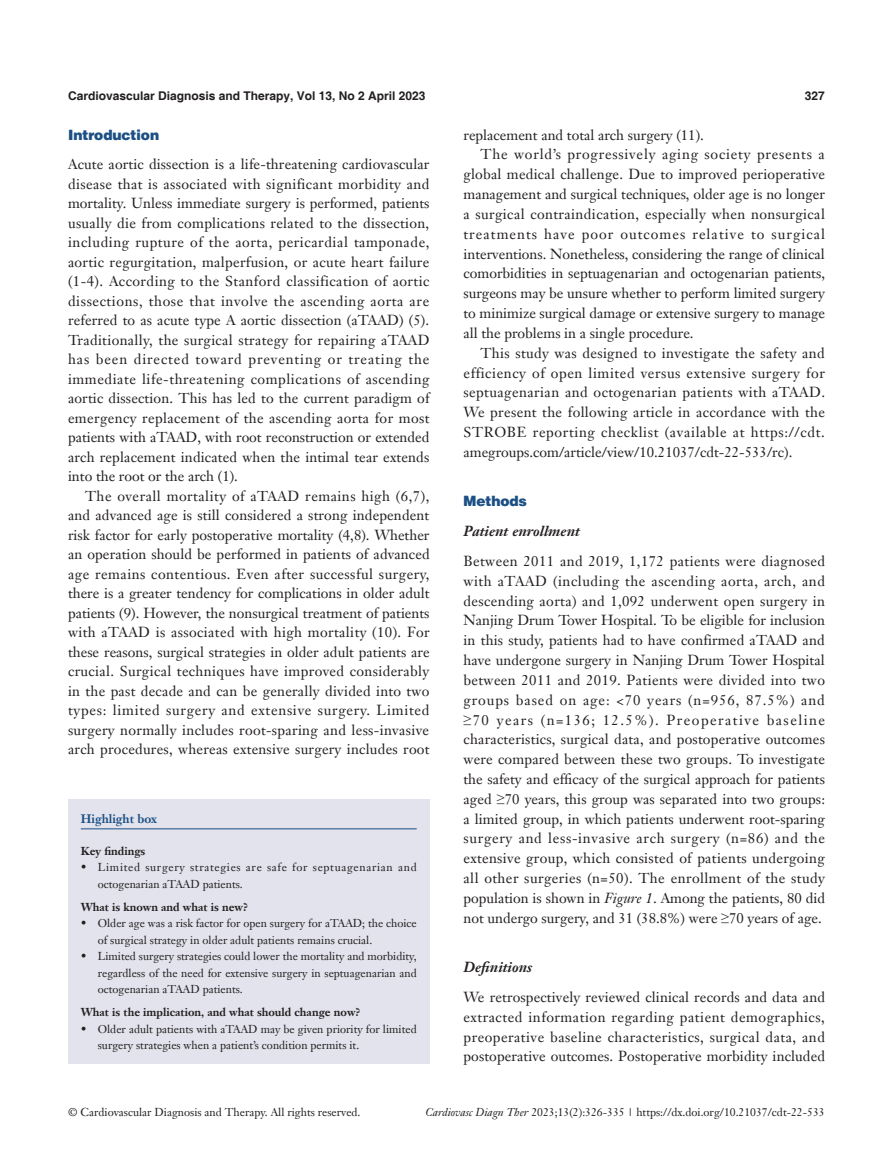
<style>
.page{position:relative;width:893px;height:1170px;background:#fff}
.page>*{position:absolute;margin:0;border:0;box-sizing:border-box;transform-origin:0 0}
.t1{font:14.25px/19.5px "Janson Text LT";letter-spacing:.01em;color:#231f20;text-align:justify}
.t2{font:14.25px "Janson Text LT";letter-spacing:.04em;color:#231f20}
.t3{font:14.25px "Janson Text LT";letter-spacing:.045em;color:#231f20}
.t4{font:14.25px "Janson Text LT";letter-spacing:.03em;color:#231f20}
.t5{font:14.25px "Janson Text LT";letter-spacing:.055em;color:#231f20}
.t6{font:14.25px "Janson Text LT";letter-spacing:.075em;color:#231f20}
.t7{font:italic 700 14.25px "Janson Text LT";color:#231f20}
.t8{font:900 14.25px "Helvetica";color:#1c5085}
.t9{font:700 12px "Helvetica";color:#231f20}
.t10{font:700 12px "Janson Text LT";color:#1c5085}
.t11{font:11.25px/16.5px "Janson Text LT";color:#231f20}
.t12{font:700 11.25px "Janson Text LT";color:#231f20}
.t13{font:11.25px/16.5px "Janson Text LT";letter-spacing:.06em;color:#231f20}
.s1{font-family:"Times New Roman"}
.s2{font-style:italic}
</style>
<div class="page">
<div style="left:68px;top:799px;width:361px;height:264px;background:#e2e3ec"></div>
<hr style="left:81px;top:828px;width:336px;height:1px;background:#1c5085">
<p class="t9" style="left:68px;top:88px;width:359px">Cardiovascular Diagnosis and Therapy, Vol 13, No 2 April 2023</p>
<p class="t9" style="left:805px;top:88px;width:22px">327</p>
<p class="t8" style="left:68px;top:126px;width:93px">Introduction</p>
<p class="t1" style="left:68px;top:154px;width:363px">Acute aortic dissection is a life-threatening cardiovascular disease that is associated with significant morbidity and mortality. Unless immediate surgery is performed, patients usually die from complications related to the dissection, including rupture of the aorta, pericardial tamponade, aortic regurgitation, malperfusion, or acute heart failure (1-4). According to the Stanford classification of aortic dissections, those that involve the ascending aorta are referred to as acute type A aortic dissection (aTAAD) (5).<br>Traditionally, the surgical strategy for repairing aTAAD has been directed toward preventing or treating the immediate life-threatening complications of ascending aortic dissection. This has led to the current paradigm of emergency replacement of the ascending aorta for most patients with aTAAD, with root reconstruction or extended arch replacement indicated when the intimal tear extends into the root or the arch (1).</p>
<p class="t1" style="left:68px;top:486px;width:363px;text-indent:17px">The overall mortality of aTAAD remains high (6,7), and advanced age is still considered a strong independent risk factor for early postoperative mortality (4,8). Whether an operation should be performed in patients of advanced age remains contentious. Even after successful surgery, there is a greater tendency for complications in older adult patients (9). However, the nonsurgical treatment of patients with aTAAD is associated with high mortality (10). For these reasons, surgical strategies in older adult patients are crucial. Surgical techniques have improved considerably in the past decade and can be generally divided into two types: limited surgery and extensive surgery. Limited surgery normally includes root-sparing and less-invasive arch procedures, whereas extensive surgery includes root</p>
<p class="t10" style="left:81px;top:810px;width:78px">Highlight box</p>
<p class="t12" style="left:81px;top:843px;width:66px">Key findings</p>
<p class="t13" style="left:98px;top:859px;width:320px;text-indent:-17px">• Limited surgery strategies are safe for septuagenarian and octogenarian aTAAD patients.</p>
<p class="t12" style="left:81px;top:899px;width:169px">What is known and what is new?</p>
<p class="t11" style="left:98px;top:915px;width:320px;text-indent:-17px">• Older age was a risk factor for open surgery for aTAAD; the choice of surgical strategy in older adult patients remains crucial.</p>
<p class="t11" style="left:98px;top:948px;width:320px;text-align:justify;text-indent:-17px">• Limited surgery strategies could lower the mortality and morbidity, regardless of the need for extensive surgery in septuagenarian and octogenarian aTAAD patients.</p>
<p class="t12" style="left:81px;top:1004px;width:281px">What is the implication, and what should change now?</p>
<p class="t11" style="left:98px;top:1020px;width:320px;text-indent:-17px">• Older adult patients with aTAAD may be given priority for limited surgery strategies when a patient’s condition permits it.</p>
<p class="t1" style="left:463px;top:125px;width:242px">replacement and total arch surgery (11).</p>
<p class="t5" style="left:480px;top:145px;width:346px">The world’s progressively aging society presents a</p>
<p class="t1" style="left:463px;top:164px;width:363px">global medical challenge. Due to improved perioperative</p>
<p class="t1" style="left:463px;top:184px;width:363px">management and surgical techniques, older age is no longer</p>
<p class="t1" style="left:463px;top:204px;width:363px">a surgical contraindication, especially when nonsurgical</p>
<p class="t6" style="left:463px;top:225px;width:363px">treatments have poor outcomes relative to surgical</p>
<p class="t1" style="left:463px;top:244px;width:363px">interventions. Nonetheless, considering the range of clinical</p>
<p class="t1" style="left:463px;top:263px;width:363px">comorbidities in septuagenarian and octogenarian patients,</p>
<p class="t1" style="left:463px;top:283px;width:363px">surgeons may be unsure whether to perform limited surgery</p>
<p class="t1" style="left:463px;top:303px;width:363px">to minimize surgical damage or extensive surgery to manage</p>
<p class="t1" style="left:463px;top:323px;width:232px">all the problems in a single procedure.</p>
<p class="t1" style="left:480px;top:343px;width:346px">This study was designed to investigate the safety and</p>
<p class="t2" style="left:463px;top:363px;width:363px">efficiency of open limited versus extensive surgery for</p>
<p class="t4" style="left:463px;top:383px;width:363px">septuagenarian and octogenarian patients with aTAAD.</p>
<p class="t1" style="left:463px;top:402px;width:363px">We present the following article in accordance with the</p>
<p class="t3" style="left:463px;top:423px;width:363px">STROBE reporting checklist (available at https://cdt.</p>
<p class="t1" style="left:463px;top:442px;width:330px">amegroups.com/article/view/10.21037/cdt-22-533/rc).</p>
<p class="t8" style="left:463px;top:492px;width:65px">Methods</p>
<p class="t7" style="left:463px;top:522px;width:118px">Patient enrollment</p>
<p class="t1" style="left:463px;top:551px;width:363px">Between 2011 and 2019, 1,172 patients were diagnosed with aTAAD (including the ascending aorta, arch, and descending aorta) and 1,092 underwent open surgery in Nanjing Drum Tower Hospital. To be eligible for inclusion in this study, patients had to have confirmed aTAAD and have undergone surgery in Nanjing Drum Tower Hospital between 2011 and 2019. Patients were divided into two groups based on age: &lt;70 years (n=956, 87.5%) and <span class="s1">≥</span>70 years (n=136; 12.5%). Preoperative baseline characteristics, surgical data, and postoperative outcomes were compared between these two groups. To investigate the safety and efficacy of the surgical approach for patients aged <span class="s1">≥</span>70 years, this group was separated into two groups: a limited group, in which patients underwent root-sparing surgery and less-invasive arch surgery (n=86) and the extensive group, which consisted of patients undergoing all other surgeries (n=50). The enrollment of the study population is shown in <span class="s2">Figure 1</span>. Among the patients, 80 did not undergo surgery, and 31 (38.8%) were <span class="s1">≥</span>70 years of age.</p>
<p class="t7" style="left:463px;top:957px;width:70px">Definitions</p>
<p class="t1" style="left:463px;top:986px;width:363px">We retrospectively reviewed clinical records and data and extracted information regarding patient demographics, preoperative baseline characteristics, surgical data, and postoperative outcomes. Postoperative morbidity included</p>
<p class="t11" style="left:68px;top:1103px;width:294px">© Cardiovascular Diagnosis and Therapy. All rights reserved.</p>
<p class="t11" style="left:425px;top:1103px;width:401px"><span class="s2">Cardiovasc Diagn Ther</span> 2023;13(2):326-335 | https://dx.doi.org/10.21037/cdt-22-533</p>
</div>
